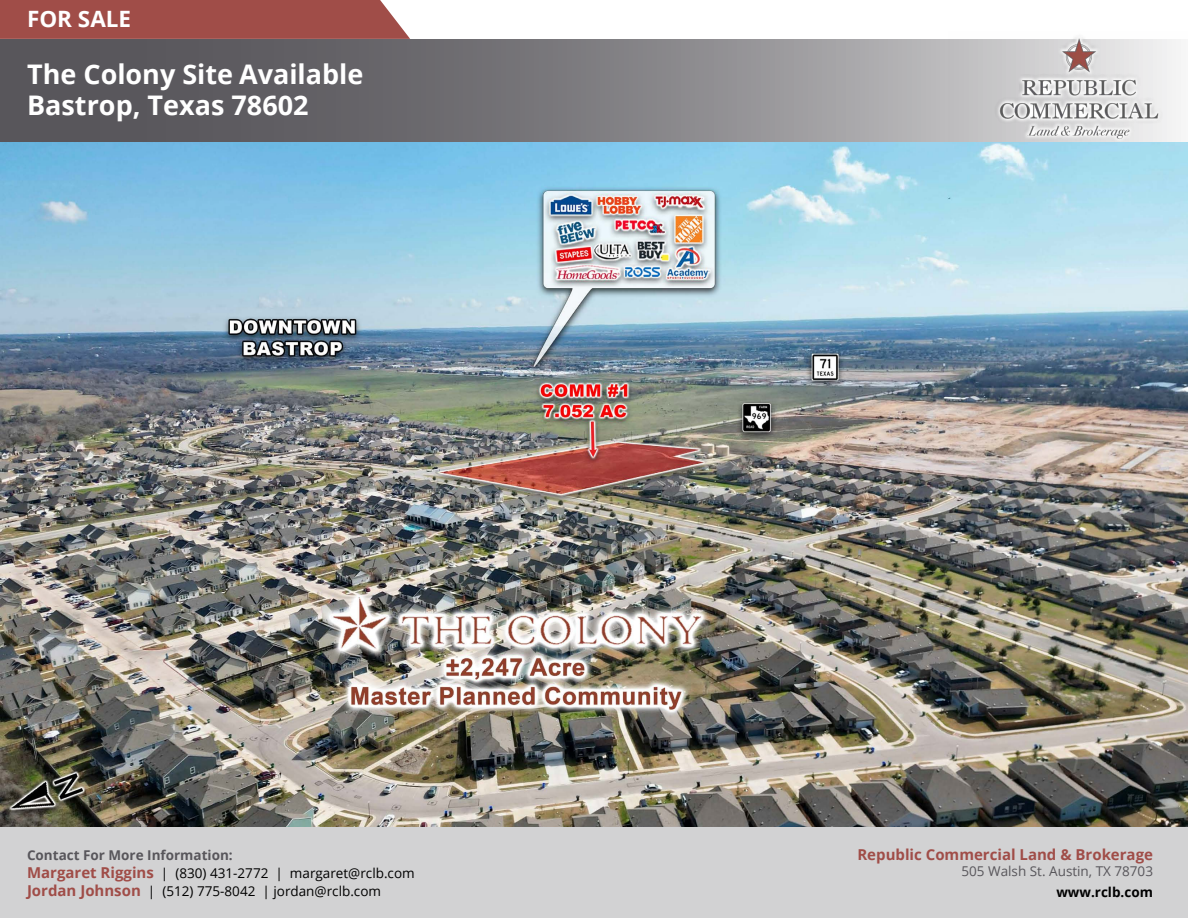
<style>
.page{position:relative;width:1188px;height:918px;background:#fff}
.page>*{position:absolute;margin:0;border:0;box-sizing:border-box;transform-origin:0 0}
.t1{font:700 27px/30.6px "Open Sans";color:#fff}
.t2{font:700 22.5px "Open Sans";color:#fff}
.t3{font:700 15px "Open Sans";color:#a04d48}
.t4{font:13.5px/18px "Open Sans";color:#000}
.t5{font:13.5px "Open Sans";color:#58565b}
.t6{font:700 13.5px "Open Sans";color:#000}
.s1{font-weight:700;color:#58565b}
.s2{font-weight:700;font-size:15px;color:#a04d48}
</style>
<div class="page">
<svg style="left:0;top:39px;width:949px;height:103px;background:#79777b"></svg>
<div style="left:0;top:826px;width:1188px;height:92px;background:#d2d2d3"></div>
<div style="left:0;top:0;width:410px;height:39px;background:#a04d48"></div>
<img style="left:949px;top:37px;width:232px;height:105px">
<img style="left:0;top:142px;width:1188px;height:684px">
<h2 class="t2" style="left:27px;top:3px;width:106px">FOR SALE</h2>
<h1 class="t1" style="left:27px;top:58px;width:338px">The Colony Site Available<br>Bastrop, Texas 78602</h1>
<p class="t4" style="left:27px;top:845px;width:389px"><span class="s1">Contact For More Information:<br></span><span class="s2">Margaret Riggins</span> | (830) 431-2772 | margaret@rclb.com<br><span class="s2">Jordan Johnson</span> | (512) 775-8042 | jordan@rclb.com</p>
<p class="t3" style="left:857px;top:844px;width:297px">Republic Commercial Land &amp; Brokerage</p>
<p class="t5" style="left:962px;top:862px;width:193px">505 Walsh St. Austin, TX 78703</p>
<p class="t6" style="left:1056px;top:883px;width:98px">www.rclb.com</p>
</div>
